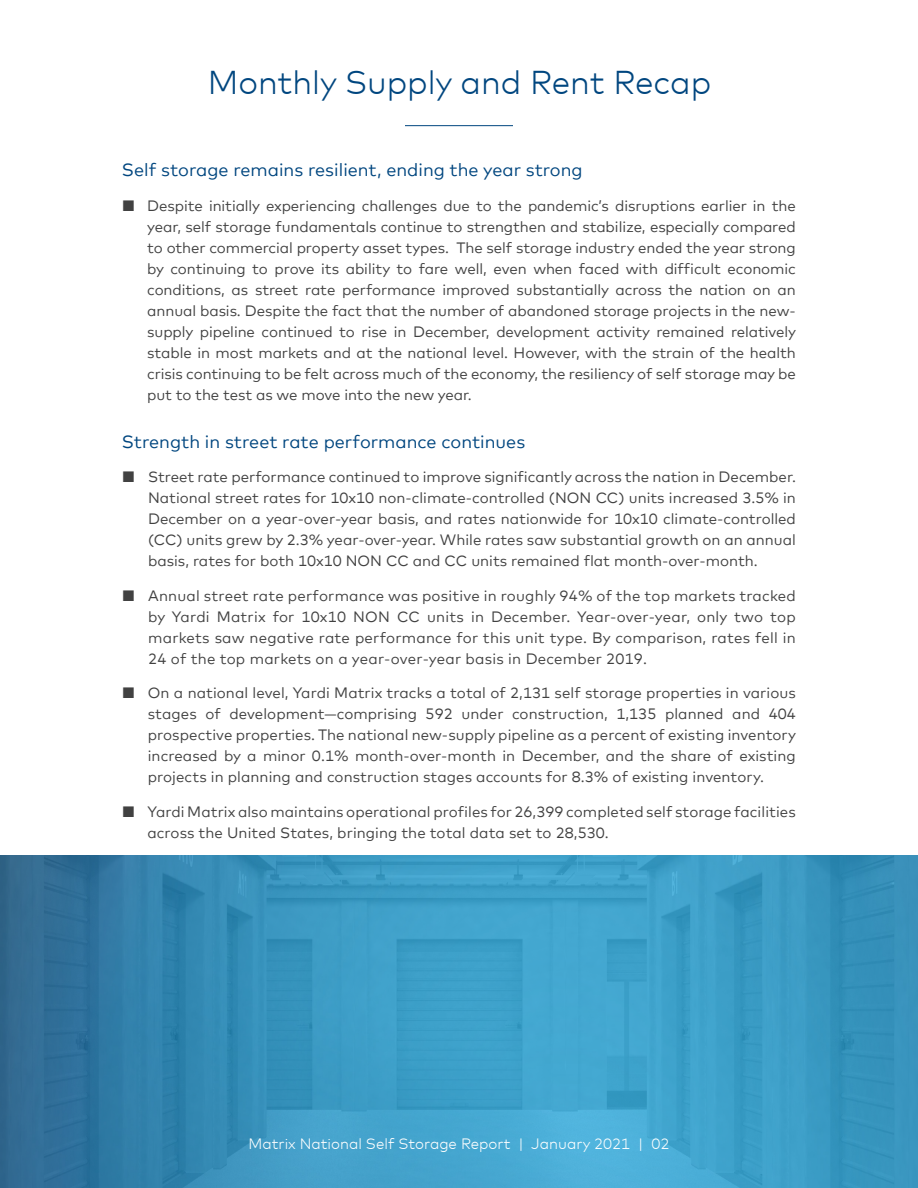
<style>
.page{position:relative;width:918px;height:1188px;background:#fff}
.page>*{position:absolute;margin:0;border:0;box-sizing:border-box;transform-origin:0 0}
.t1{font:300 33px "Mark Offc Pro";color:#00467f}
.t2{font:18px "Mark Offc Pro";color:#00467f}
.t3{font:15px/21px "Mark Offc Pro";letter-spacing:.005em;color:#414141;text-align:justify}
.t4{font:300 15px "Mark Offc Pro";color:#fff}
</style>
<div class="page">
<img style="left:0;top:856px;width:918px;height:332px">
<hr style="left:405px;top:125px;width:108px;height:1px;background:#00467f">
<h1 class="t1" style="left:208px;top:58px;width:505px">Monthly Supply and Rent Recap</h1>
<p class="t2" style="left:122px;top:156px;width:462px">Self storage remains resilient, ending the year strong</p>
<p class="t3" style="left:147px;top:194px;width:650px;text-indent:-25px">■ Despite initially experiencing challenges due to the pandemic’s disruptions earlier in the year, self storage fundamentals continue to strengthen and stabilize, especially compared to other commercial property asset types. The self storage industry ended the year strong by continuing to prove its ability to fare well, even when faced with difficult economic conditions, as street rate performance improved substantially across the nation on an annual basis. Despite the fact that the number of abandoned storage projects in the new&shy;supply pipeline continued to rise in December, development activity remained relatively stable in most markets and at the national level. However, with the strain of the health crisis continuing to be felt across much of the economy, the resiliency of self storage may be put to the test as we move into the new year.</p>
<p class="t2" style="left:122px;top:428px;width:405px">Strength in street rate performance continues</p>
<p class="t3" style="left:148px;top:465px;width:649px;text-indent:-26px">■ Street rate performance continued to improve significantly across the nation in December.<br>National street rates for 10x10 non-climate-controlled (NON CC) units increased 3.5% in December on a year-over-year basis, and rates nationwide for 10x10 climate-controlled (CC) units grew by 2.3% year-over-year. While rates saw substantial growth on an annual basis, rates for both 10x10 NON CC and CC units remained flat month-over-month.</p>
<p class="t3" style="left:148px;top:584px;width:649px;text-indent:-26px">■ Annual street rate performance was positive in roughly 94% of the top markets tracked by Yardi Matrix for 10x10 NON CC units in December. Year-over-year, only two top markets saw negative rate performance for this unit type. By comparison, rates fell in 24 of the top markets on a year-over-year basis in December 2019.</p>
<p class="t3" style="left:148px;top:681px;width:650px;text-indent:-26px">■ On a national level, Yardi Matrix tracks a total of 2,131 self storage properties in various stages of development—comprising 592 under construction, 1,135 planned and 404 prospective properties. The national new-supply pipeline as a percent of existing inventory increased by a minor 0.1% month-over-month in December, and the share of existing projects in planning and construction stages accounts for 8.3% of existing inventory.</p>
<p class="t3" style="left:147px;top:800px;width:650px;text-indent:-25px">■ Yardi Matrix also maintains operational profiles for 26,399 completed self storage facilities across the United States, bringing the total data set to 28,530.</p>
<p class="t4" style="left:249px;top:1133px;width:422px">Matrix National Self Storage Report | January 2021 | 02</p>
</div>
